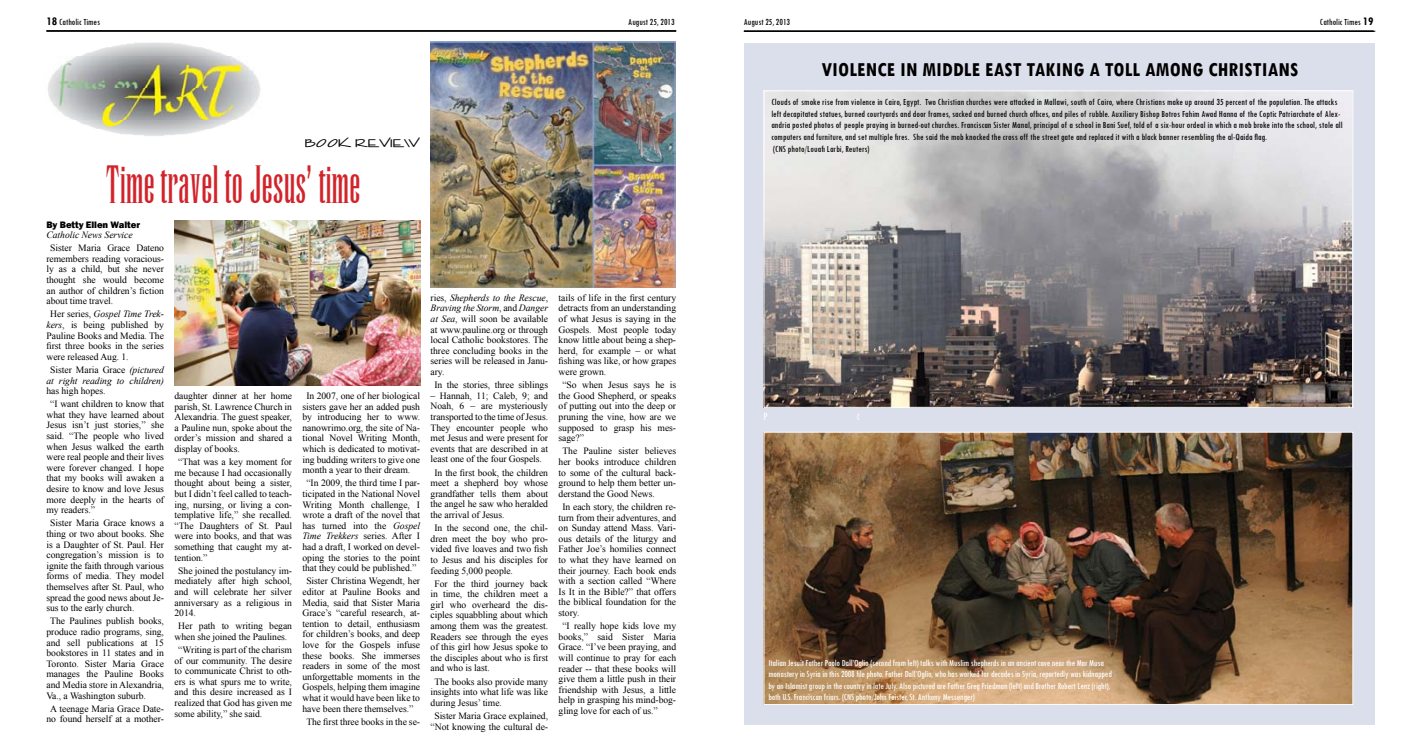
<style>
.page{position:relative;width:1418px;height:756px;background:#fff}
.page>*{position:absolute;margin:0;border:0;box-sizing:border-box;transform-origin:0 0}
.t1{font:condensed 47.25px "Runic";color:#d2232a}
.t2{font:700 condensed 21px "Tw Cen";letter-spacing:.01em;color:#000}
.t3{font:condensed 11.38px "Tw Cen";color:#fff}
.t4{font:10.5px "Enview Normal";letter-spacing:-.01em;color:#000;scale:1.5 1}
.t5{font:9.62px/10.6px "Times New Roman";letter-spacing:-.005em;color:#000;text-align:justify}
.t6{font:condensed 9.62px/11.5px "Tw Cen";letter-spacing:.01em;color:#000}
.t7{font:condensed 9.62px/11.5px "Tw Cen";letter-spacing:-.01em;color:#fff}
.t8{font:italic 9.62px/10.6px "Times New Roman";letter-spacing:-.005em;color:#000;text-align:center}
.t9{font:800 9.62px "Franklin Gothic";letter-spacing:-.005em;color:#000}
.s1{font-weight:700;font-size:12.25px}
.s2{font-style:italic}
.s3{font-style:normal}
</style>
<div class="page">
<img style="left:48px;top:43px;width:213px;height:93px">
<hr style="left:46px;top:31px;width:630px;height:1px;background:#000">
<img style="left:174px;top:221px;width:246px;height:164px">
<img style="left:430px;top:42px;width:245px;height:246px">
<hr style="left:744px;top:31px;width:631px;height:1px;background:#000">
<div style="left:744px;top:43px;width:630px;height:681px;background:#dbdeeb"></div>
<img style="left:765px;top:92px;width:586px;height:314px">
<img style="left:765px;top:434px;width:586px;height:269px">
<div style="left:763px;top:432px;width:590px;height:273px;border:1px solid #fff"></div>
<p class="t6" style="left:46px;top:16px;width:55px"><span class="s1">18</span> Catholic Times</p>
<p class="t6" style="left:628px;top:16px;width:48px">August 25, 2013</p>
<p class="t4" style="left:305px;top:137px;width:78px">BOOK REVIEW</p>
<h1 class="t1" style="left:106px;top:156px;width:256px">Time travel to Jesus’ time</h1>
<p class="t9" style="left:46px;top:218px;width:95px">By Betty Ellen Walter</p>
<p class="t8" style="left:46px;top:229px;width:88px">Catholic News Service</p>
<p class="t5" style="left:46px;top:243px;width:119px;text-indent:4px">Sister Maria Grace Dateno remembers reading voracious&shy;ly as a child, but she never thought she would become an author of children’s fiction about time travel.</p>
<p class="t5" style="left:46px;top:309px;width:119px;text-indent:4px">Her series, <span class="s2">Gospel Time Trek&shy;kers</span>, is being published by Pauline Books and Media. The first three books in the series were released Aug. 1.</p>
<p class="t8" style="left:46px;top:364px;width:119px"><span class="s3">Sister Maria Grace</span> (pictured at right reading to children)</p>
<p class="t5" style="left:50px;top:384px;width:115px;line-height:13.1px;text-indent:-4px">has high hopes.<br>“I want children to know that</p>
<p class="t5" style="left:46px;top:409px;width:119px">what they have learned about Jesus isn’t just stories,” she said. “The people who lived when Jesus walked the earth were real people and their lives were forever changed. I hope that my books will awaken a desire to know and love Jesus more deeply in the hearts of my readers.”</p>
<p class="t5" style="left:46px;top:518px;width:119px;text-indent:4px">Sister Maria Grace knows a thing or two about books. She is a Daughter of St. Paul. Her congregation’s mission is to ignite the faith through various forms of media. They model themselves after St. Paul, who spread the good news about Je&shy;sus to the early church.</p>
<p class="t5" style="left:46px;top:616px;width:119px;text-indent:4px">The Paulines publish books, produce radio programs, sing, and sell publications at 15 bookstores in 11 states and in Toronto. Sister Maria Grace manages the Pauline Books and Media store in Alexandria, Va., a Washington suburb.</p>
<p class="t5" style="left:46px;top:703px;width:119px;text-align:center">A teenage Maria Grace Date&shy;no found herself at a mother-</p>
<p class="t5" style="left:174px;top:390px;width:119px">daughter dinner at her home parish, St. Lawrence Church in Alexandria. The guest speaker, a Pauline nun, spoke about the order’s mission and shared a display of books.</p>
<p class="t5" style="left:174px;top:456px;width:119px;text-indent:4px">“That was a key moment for me because I had occasionally thought about being a sister, but I didn’t feel called to teach&shy;ing, nursing, or living a con&shy;templative life,” she recalled. “The Daughters of St. Paul were into books, and that was something that caught my at&shy;tention.”</p>
<p class="t5" style="left:174px;top:565px;width:119px;text-indent:4px">She joined the postulancy im&shy;mediately after high school, and will celebrate her silver anniversary as a religious in 2014.</p>
<p class="t5" style="left:174px;top:621px;width:119px;text-align:center">Her path to writing began when she joined the Paulines.</p>
<p class="t5" style="left:174px;top:644px;width:119px;text-indent:4px">“Writing is part of the charism of our community. The desire to communicate Christ to oth&shy;ers is what spurs me to write, and this desire increased as I realized that God has given me some ability,” she said.</p>
<p class="t5" style="left:302px;top:390px;width:119px;text-indent:4px">In 2007, one of her biological sisters gave her an added push by introducing her to www. nanowrimo.org, the site of Na&shy;tional Novel Writing Month, which is dedicated to motivat&shy;ing budding writers to give one month a year to their dream.</p>
<p class="t5" style="left:302px;top:478px;width:119px;text-align:center">“In 2009, the third time I par&shy;ticipated in the National Novel<br>Writing Month challenge, I wrote a draft of the novel that has turned into the <span class="s2">Gospel<br>Time Trekkers</span> series. After I had a draft, I worked on devel&shy;oping the stories to the point that they could be published.”</p>
<p class="t5" style="left:302px;top:576px;width:119px;text-indent:4px">Sister Christina Wegendt, her editor at Pauline Books and Media, said that Sister Maria Grace’s “careful research, at&shy;tention to detail, enthusiasm for children’s books, and deep love for the Gospels infuse these books. She immerses readers in some of the most unforgettable moments in the Gospels, helping them imagine what it would have been like to have been there themselves.”</p>
<p class="t5" style="left:306px;top:716px;width:115px">The first three books in the se-</p>
<p class="t5" style="left:430px;top:292px;width:119px">ries, <span class="s2">Shepherds to the Rescue</span>, <span class="s2">Braving the Storm</span>, and <span class="s2">Danger at Sea</span>, will soon be available at www.pauline.org or through local Catholic bookstores. The three concluding books in the series will be released in Janu&shy;ary.</p>
<p class="t5" style="left:434px;top:379px;width:115px">In the stories, three siblings</p>
<p class="t5" style="left:430px;top:390px;width:119px">– Hannah, 11; Caleb, 9; and Noah, 6 – are mysteriously transported to the time of Jesus.<br>They encounter people who met Jesus and were present for events that are described in at least one of the four Gospels.</p>
<p class="t5" style="left:430px;top:467px;width:119px;text-indent:4px">In the first book, the children meet a shepherd boy whose grandfather tells them about the angel he saw who heralded the arrival of Jesus.</p>
<p class="t5" style="left:430px;top:522px;width:119px;text-indent:4px">In the second one, the chil&shy;dren meet the boy who pro&shy;vided five loaves and two fish to Jesus and his disciples for feeding 5,000 people.</p>
<p class="t5" style="left:430px;top:578px;width:119px;text-indent:4px">For the third journey back in time, the children meet a girl who overheard the dis&shy;ciples squabbling about which among them was the greatest.<br>Readers see through the eyes of this girl how Jesus spoke to the disciples about who is first and who is last.</p>
<p class="t5" style="left:430px;top:676px;width:119px;text-indent:4px">The books also provide many insights into what life was like during Jesus’ time.</p>
<p class="t5" style="left:430px;top:710px;width:119px;text-align:center">Sister Maria Grace explained, “Not knowing the cultural de-</p>
<p class="t5" style="left:558px;top:292px;width:119px">tails of life in the first century detracts from an understanding of what Jesus is saying in the Gospels. Most people today know little about being a shep&shy;herd, for example – or what fishing was like, or how grapes were grown.</p>
<p class="t5" style="left:558px;top:380px;width:119px;text-indent:4px">“So when Jesus says he is the Good Shepherd, or speaks of putting out into the deep or pruning the vine, how are we supposed to grasp his mes&shy;sage?”</p>
<p class="t5" style="left:558px;top:446px;width:119px;text-indent:4px">The Pauline sister believes her books introduce children to some of the cultural back&shy;ground to help them better un&shy;derstand the Good News.</p>
<p class="t5" style="left:558px;top:501px;width:119px;text-indent:4px">In each story, the children re&shy;turn from their adventures, and on Sunday attend Mass. Vari&shy;ous details of the liturgy and Father Joe’s homilies connect to what they have learned on their journey. Each book ends with a section called “Where Is It in the Bible?” that offers the biblical foundation for the story.</p>
<p class="t5" style="left:558px;top:620px;width:119px;text-indent:4px">“I really hope kids love my books,” said Sister Maria Grace. “I’ve been praying, and will continue to pray for each reader -- that these books will give them a little push in their friendship with Jesus, a little help in grasping his mind-bog&shy;gling love for each of us.”</p>
<p class="t6" style="left:744px;top:16px;width:48px">August 25, 2013</p>
<p class="t6" style="left:1319px;top:16px;width:55px">Catholic Times <span class="s1">19</span></p>
<h2 class="t2" style="left:821px;top:57px;width:478px">VIOLENCE IN MIDDLE EAST TAKING A TOLL AMONG CHRISTIANS</h2>
<p class="t6" style="left:771px;top:96px;width:573px">Clouds of smoke rise from violence in Cairo, Egypt. Two Christian churches were attacked in Mallawi, south of Cairo, where Christians make up around 35 percent of the population. The attacks left decapitated statues, burned courtyards and door frames, sacked and burned church offices, and piles of rubble. Auxiliary Bishop Botros Fahim Awad Hanna of the Coptic Patriarchate of Alex&shy;andria posted photos of people praying in burned-out churches. Franciscan Sister Manal, principal of a school in Bani Suef, told of a six-hour ordeal in which a mob broke into the school, stole all computers and furniture, and set multiple fires. She said the mob knocked the cross off the street gate and replaced it with a black banner resembling the al-Qaida flag.<br>(CNS photo/Louafi Larbi, Reuters)</p>
<p class="t3" style="left:763px;top:409px;width:6px">P</p>
<p class="t7" style="left:856px;top:410px;width:5px">C</p>
<p class="t7" style="left:768px;top:657px;width:345px">Italian Jesuit Father Paolo Dall’Oglio (second from left) talks with Muslim shepherds in an ancient cave near the Mar Musa monastery in Syria in this 2008 file photo. Father Dall’Oglio, who has worked for decades in Syria, reportedly was kidnapped by an Islamist group in the country in late July. Also pictured are Father Greg Friedman (left) and Brother Robert Lenz (right), both U.S. Franciscan friars. (CNS photo/John Feister, St. Anthony Messenger)</p>
</div>
